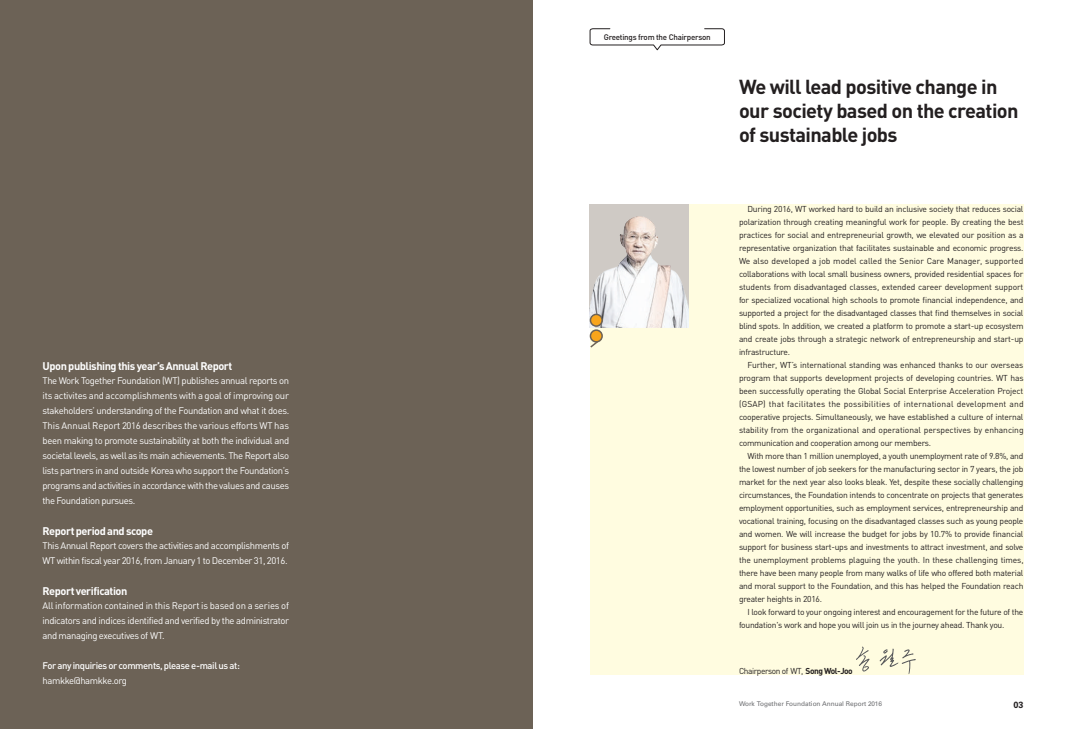
<style>
.page{position:relative;width:1066px;height:729px;background:#fff}
.page>*{position:absolute;margin:0;border:0;box-sizing:border-box;transform-origin:0 0}
.t1{font:700 20px/24px "DIN";letter-spacing:-.03em;color:#231f20}
.t2{font:700 11px "DIN";letter-spacing:-.04em;color:#fff}
.t3{font:9.5px/15px "DIN";letter-spacing:-.04em;color:#fff;text-align:justify}
.t4{font:500 9.5px "DIN";letter-spacing:-.04em;color:#fff}
.t5{font:700 9px "Univers LT Std";color:#231f20}
.t6{font:8.5px/13px "DIN";letter-spacing:-.03em;color:#231f20;text-align:justify}
.t7{font:8.5px "DIN";letter-spacing:-.05em;color:#231f20}
.t8{font:500 8px "DIN";letter-spacing:-.03em;color:#231f20}
.t9{font:6.5px "Univers LT Std";color:#6c6d70}
.s1{font-weight:700}
</style>
<div class="page">
<div style="left:0;top:0;width:533px;height:729px;background:#6c6256"></div>
<div style="left:590px;top:204px;width:433px;height:470px;background:#fffce0"></div>
<svg style="left:589px;top:28px;width:136px;height:23px"></svg>
<svg style="left:856px;top:646px;width:13px;height:25px"></svg>
<svg style="left:879px;top:648px;width:37px;height:26px"></svg>
<img style="left:590px;top:204px;width:99px;height:123px">
<div style="left:590px;top:330px;width:12px;height:12px;background:#f9a51b;border-radius:50%"></div>
<div style="left:590px;top:329px;width:13px;height:13px;border:2px solid #6c6256;border-radius:50%"></div>
<svg style="left:590px;top:339px;width:9px;height:9px"></svg>
<div style="left:590px;top:314px;width:12px;height:12px;background:#f9a51b;border-radius:50%"></div>
<div style="left:590px;top:313px;width:13px;height:14px;border:2px solid #6c6256;border-radius:50%"></div>
<p class="t2" style="left:43px;top:359px;width:191px">Upon publishing this year’s Annual Report</p>
<p class="t3" style="left:43px;top:373px;width:248px">The Work Together Foundation (WT) publishes annual reports on its activites and accomplishments with a goal of improving our stakeholders’ understanding of the Foundation and what it does.<br>This Annual Report 2016 describes the various efforts WT has been making to promote sustainability at both the individual and societal levels, as well as its main achievements. The Report also lists partners in and outside Korea who support the Foundation’s programs and activities in accordance with the values and causes the Foundation pursues.</p>
<p class="t2" style="left:43px;top:524px;width:112px">Report period and scope</p>
<p class="t3" style="left:43px;top:538px;width:248px">This Annual Report covers the activities and accomplishments of<br>WT within fiscal year 2016, from January 1 to December 31, 2016.</p>
<p class="t2" style="left:43px;top:584px;width:86px">Report verification</p>
<p class="t3" style="left:43px;top:598px;width:248px">All information contained in this Report is based on a series of indicators and indices identified and verified by the administrator and managing executives of WT.</p>
<p class="t4" style="left:43px;top:659px;width:199px">For any inquiries or comments, please e-mail us at:</p>
<p class="t3" style="left:43px;top:673px;width:86px">hamkke@hamkke.org</p>
<p class="t8" style="left:604px;top:32px;width:108px">Greetings from the Chairperson</p>
<h1 class="t1" style="left:739px;top:73px;width:281px">We will lead positive change in our society based on the creation of sustainable jobs</h1>
<p class="t6" style="left:739px;top:202px;width:286px;text-indent:8px">During 2016, WT worked hard to build an inclusive society that reduces social polarization through creating meaningful work for people. By creating the best practices for social and entrepreneurial growth, we elevated our position as a representative organization that facilitates sustainable and economic progress.<br>We also developed a job model called the Senior Care Manager, supported collaborations with local small business owners, provided residential spaces for students from disadvantaged classes, extended career development support for specialized vocational high schools to promote financial independence, and supported a project for the disadvantaged classes that find themselves in social blind spots. In addition, we created a platform to promote a start-up ecosystem and create jobs through a strategic network of entrepreneurship and start-up infrastructure.</p>
<p class="t6" style="left:739px;top:358px;width:286px;text-indent:8px">Further, WT’s international standing was enhanced thanks to our overseas program that supports development projects of developing countries. WT has been successfully operating the Global Social Enterprise Acceleration Project (GSAP) that facilitates the possibilities of international development and cooperative projects. Simultaneously, we have established a culture of internal stability from the organizational and operational perspectives by enhancing communication and cooperation among our members.</p>
<p class="t6" style="left:739px;top:449px;width:286px;text-indent:8px">With more than 1 million unemployed, a youth unemployment rate of 9.8%, and the lowest number of job seekers for the manufacturing sector in 7 years, the job market for the next year also looks bleak. Yet, despite these socially challenging circumstances, the Foundation intends to concentrate on projects that generates employment opportunities, such as employment services, entrepreneurship and vocational training, focusing on the disadvantaged classes such as young people and women. We will increase the budget for jobs by 10.7% to provide financial support for business start-ups and investments to attract investment, and solve the unemployment problems plaguing the youth. In these challenging times, there have been many people from many walks of life who offered both material and moral support to the Foundation, and this has helped the Foundation reach greater heights in 2016.</p>
<p class="t6" style="left:739px;top:605px;width:286px;text-indent:8px">I look forward to your ongoing interest and encouragement for the future of the foundation's work and hope you will join us in the journey ahead. Thank you.</p>
<p class="t7" style="left:739px;top:665px;width:115px">Chairperson of WT, <span class="s1">Song Wol-Joo</span></p>
<p class="t9" style="left:739px;top:699px;width:145px">Work Together Foundation Annual Report 2016</p>
<p class="t5" style="left:1013px;top:699px;width:12px">03</p>
</div>
